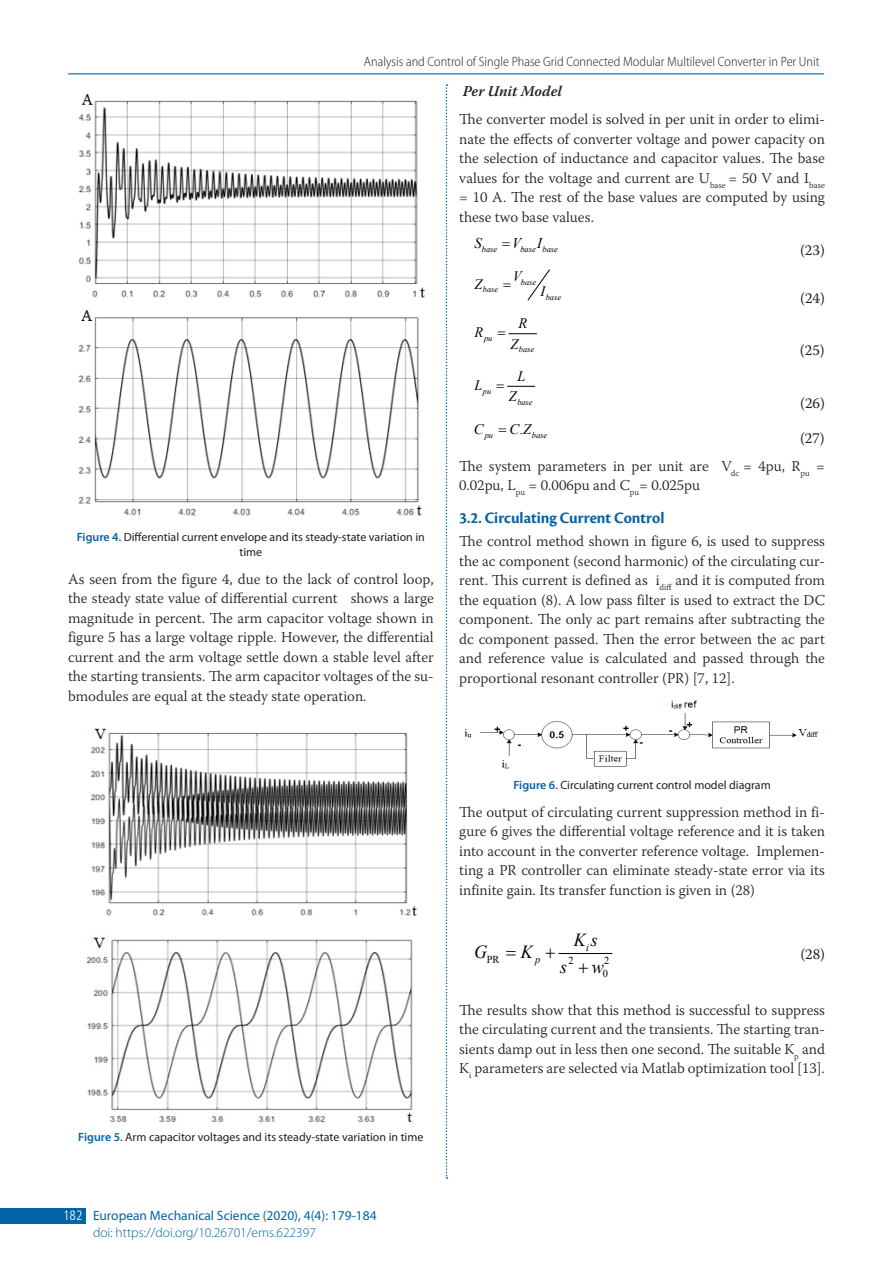
<style>
.page{position:relative;width:893px;height:1263px;background:#fff}
.page>*{position:absolute;margin:0;border:0;box-sizing:border-box;transform-origin:0 0}
.t1{font:italic 18.45px "Times New Roman";color:#000}
.t2{font:16.5px "Cronos Pro Bold Disp";color:#0064a7}
.Metin{font:300 15px/19.5px "Warnock Pro";color:#231f20;text-align:justify}
.Denklem{font:15px "Warnock Pro";color:#231f20}
.Baslik-3{font:italic 600 15px "Warnock Pro";color:#231f20}
.t3{font:italic 14.85px "Times New Roman";color:#000}
.t4{font:italic 14.55px "Times New Roman";color:#000}
.t5{font:14.55px "Times New Roman";color:#000}
.t6{font:italic 14.4px "Times New Roman";color:#000}
.t7{font:13.5px/16.2px "Myriad Pro";color:#0064a7}
.t8{font:300 semi-condensed 13.5px "Myriad Pro";color:#231f20}
.ResimYaz{font:12px/14.4px "Myriad Pro";color:#231f20;text-align:center}
.t9{font:10.65px/13px "Times New Roman";color:#000}
.t10{font:italic 10.65px "Times New Roman";color:#000}
.t11{font:italic 8.55px "Times New Roman";color:#000}
.t12{font:italic 8.4px "Times New Roman";color:#000}
.s1{font-weight:600;color:#0064a7}
.s2{font-family:"Frutiger LT Std";font-weight:300;font-stretch:condensed;color:#fff}
.s3{font-weight:300}
</style>
<div class="page">
<div style="left:1px;top:1208px;width:85px;height:15px;background:#0064a7"></div>
<hr style="left:68px;top:73px;width:756px;height:1px;background:#0064a7">
<svg style="left:446px;top:84px;width:1px;height:1095px"></svg>
<img style="left:78px;top:94px;width:348px;height:204px">
<img style="left:78px;top:310px;width:344px;height:206px">
<img style="left:91px;top:728px;width:327px;height:188px">
<img style="left:86px;top:936px;width:327px;height:186px">
<svg style="left:527px;top:269px;width:23px;height:32px"></svg>
<img style="left:464px;top:700px;width:355px;height:69px">
<hr style="left:559px;top:953px;width:53px;height:1px;background:#000">
<svg style="left:508px;top:333px;width:28px;height:2px"></svg>
<svg style="left:507px;top:385px;width:28px;height:2px"></svg>
<p class="t8" style="left:364px;top:54px;width:457px">Analysis and Control of Single Phase Grid Connected Modular Multilevel Converter in Per Unit</p>
<p class="Baslik-3" style="left:463px;top:82px;width:101px">Per Unit Model</p>
<p class="Metin" style="left:459px;top:109px;width:367px">The converter model is solved in per unit in order to elimi&shy;nate the effects of converter voltage and power capacity on the selection of inductance and capacitor values. The base values for the voltage and current are U<sub>base</sub> = 50 V and I<sub>base </sub>= 10 A. The rest of the base values are computed by using these two base values.</p>
<p class="t11" style="left:482px;top:243px;width:17px">base</p>
<p class="t11" style="left:520px;top:243px;width:39px">base base</p>
<p class="t3" style="left:474px;top:233px;width:9px">S</p>
<p class="t3" style="left:512px;top:233px;width:31px">V I</p>
<p class="Denklem" style="left:800px;top:241px;width:26px">(23)</p>
<p class="ResimYaz" style="left:77px;top:530px;width:350px"><span class="s1">Figure 4</span>. Differential current envelope and its steady-state variation in time</p>
<p class="Metin" style="left:68px;top:569px;width:367px">As seen from the figure 4, due to the lack of control loop, the steady state value of differential current shows a large magnitude in percent. The arm capacitor voltage shown in figure 5 has a large voltage ripple. However, the differential current and the arm voltage settle down a stable level after the starting transients. The arm capacitor voltages of the su&shy;bmodules are equal at the steady state operation.</p>
<p class="t6" style="left:474px;top:274px;width:10px">Z</p>
<p class="t12" style="left:483px;top:284px;width:17px">base</p>
<p class="t4" style="left:475px;top:322px;width:10px">R</p>
<p class="t12" style="left:484px;top:332px;width:10px">pu</p>
<p class="t4" style="left:475px;top:375px;width:9px">L</p>
<p class="t12" style="left:483px;top:385px;width:10px">pu</p>
<p class="t6" style="left:513px;top:266px;width:10px">V</p>
<p class="t12" style="left:521px;top:276px;width:17px">base</p>
<p class="t6" style="left:540px;top:281px;width:6px">I</p>
<p class="t12" style="left:546px;top:291px;width:17px">base</p>
<p class="t4" style="left:519px;top:313px;width:10px">R</p>
<p class="t4" style="left:510px;top:334px;width:10px">Z</p>
<p class="t12" style="left:519px;top:344px;width:17px">base</p>
<p class="t4" style="left:517px;top:366px;width:9px">L</p>
<p class="t4" style="left:509px;top:386px;width:9px">Z</p>
<p class="t12" style="left:517px;top:396px;width:17px">base</p>
<p class="Denklem" style="left:800px;top:289px;width:26px">(24)</p>
<p class="Denklem" style="left:800px;top:341px;width:26px">(25)</p>
<p class="Denklem" style="left:800px;top:394px;width:26px">(26)</p>
<p class="t4" style="left:474px;top:419px;width:11px">C</p>
<p class="t4" style="left:509px;top:419px;width:23px">C Z</p>
<p class="t12" style="left:485px;top:429px;width:10px">pu</p>
<p class="t12" style="left:532px;top:429px;width:17px">base</p>
<p class="Denklem" style="left:800px;top:429px;width:26px">(27)</p>
<p class="Metin" style="left:459px;top:456px;width:367px">The system parameters in per unit are V<sub>dc</sub> = 4pu, R<sub>pu</sub> =<br>0.02pu, L<sub>pu</sub> = 0.006pu and C<sub>pu</sub>= 0.025pu</p>
<p class="t2" style="left:459px;top:508px;width:207px">3.2. Circulating Current Control</p>
<p class="Metin" style="left:459px;top:531px;width:367px">The control method shown in figure 6, is used to suppress the ac component (second harmonic) of the circulating cur&shy;rent. This current is defined as i<sub>diff</sub> and it is computed from the equation (8). A low pass filter is used to extract the DC component. The only ac part remains after subtracting the dc component passed. Then the error between the ac part and reference value is calculated and passed through the proportional resonant controller (PR) [7, 12].</p>
<p class="t5" style="left:520px;top:419px;width:5px">.</p>
<p class="ResimYaz" style="left:78px;top:1129px;width:347px"><span class="s1">Figure 5</span>. Arm capacitor voltages and its steady-state variation in time</p>
<p class="t7" style="left:93px;top:1207px;width:285px;text-indent:-30px"><span class="s2">182</span> European Mechanical Science (2020), 4(4): 179-184 <span class="s3">doi: https://doi.org/10.26701/ems.622397</span></p>
<p class="ResimYaz" style="left:513px;top:777px;width:259px"><span class="s1">Figure 6</span>. Circulating current control model diagram</p>
<p class="Metin" style="left:459px;top:802px;width:367px">The output of circulating current suppression method in fi&shy;gure 6 gives the differential voltage reference and it is taken into account in the converter reference voltage. Implemen&shy;ting a PR controller can eliminate steady-state error via its infinite gain. Its transfer function is given in (28)</p>
<p class="t1" style="left:574px;top:927px;width:26px">K s</p>
<p class="t10" style="left:586px;top:940px;width:4px">i</p>
<p class="t1" style="left:474px;top:939px;width:14px">G</p>
<p class="t1" style="left:521px;top:939px;width:14px">K</p>
<p class="t9" style="left:487px;top:952px;width:14px">PR</p>
<p class="t9" style="left:568px;top:954px;width:7px">2</p>
<p class="t9" style="left:603px;top:954px;width:8px">2<br>0</p>
<p class="t10" style="left:535px;top:952px;width:7px">p</p>
<p class="t1" style="left:560px;top:954px;width:9px">s</p>
<p class="t1" style="left:592px;top:954px;width:14px">w</p>
<p class="Denklem" style="left:800px;top:945px;width:26px">(28)</p>
<p class="Metin" style="left:459px;top:1000px;width:367px">The results show that this method is successful to suppress the circulating current and the transients. The starting tran&shy;sients damp out in less then one second. The suitable K<sub>p</sub> and K<sub>i</sub> parameters are selected via Matlab optimization tool [13].</p>
</div>
